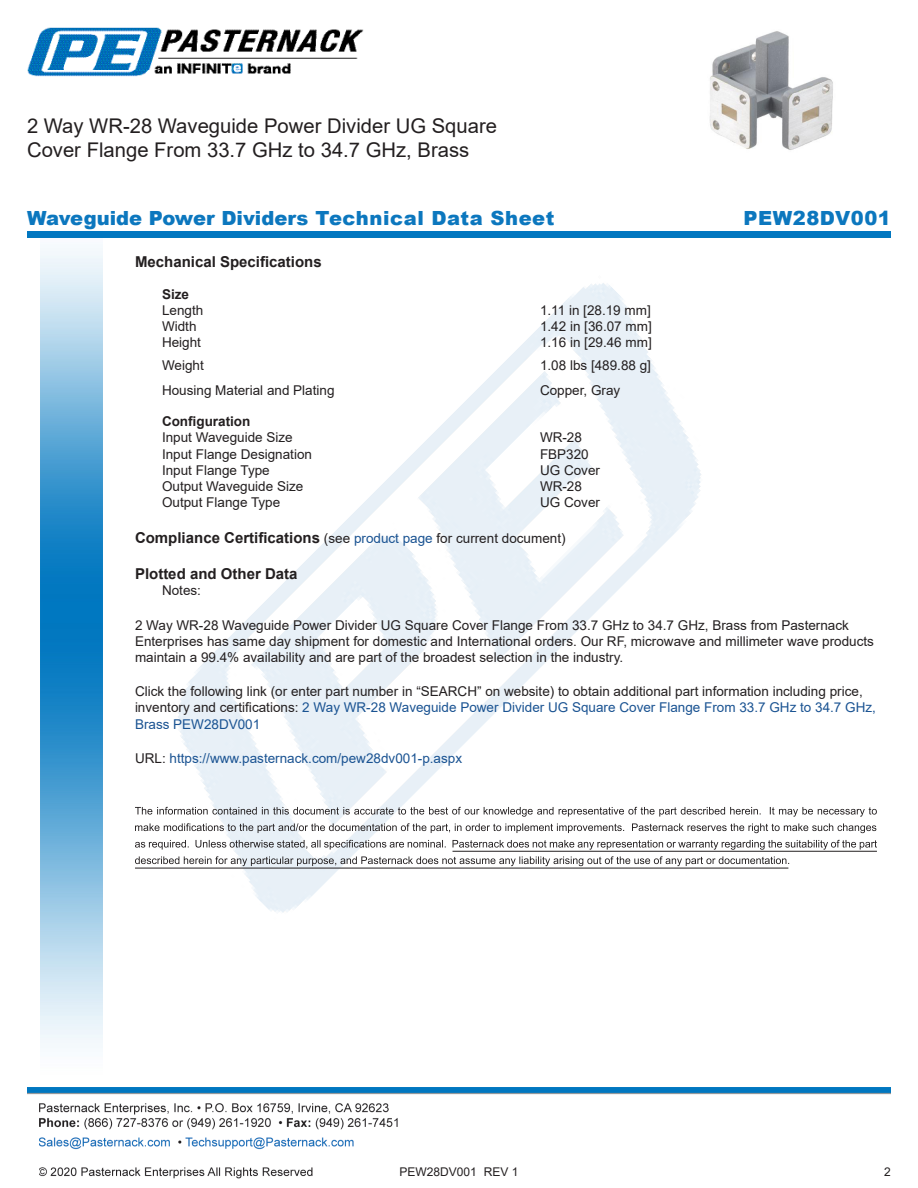
<style>
.page{position:relative;width:918px;height:1188px;background:#fff}
.page>*{position:absolute;margin:0;border:0;box-sizing:border-box;transform-origin:0 0}
.Web_Description_Para{font:20.25px/24.3px "Arial";color:#231f20}
.t1{font:900 19.5px "Arial";color:#0c77be}
.t2{font:900 19.5px "Arial";letter-spacing:.025em;color:#0c77be}
.Head1_for_Compliance{font:700 15px "Arial";color:#231f20}
.Head1{font:700 15px "Arial";color:#231f20}
.Marketing_and_URL{font:13.5px/16.2px "Arial";color:#231f20}
.Specs_Para{font:13.5px "Arial";color:#231f20}
.Marketing_and_URL-2{font:13.5px "Arial";color:#1a5392}
.Head2{font:700 13.5px "Arial";color:#231f20}
.t3{font:12px "Arial";color:#231f20}
.s1{font-weight:400;font-size:13.5px}
.s2{font-weight:400;font-size:13.5px;color:#1a5392}
.s3{color:#1a5392}
.s4{color:#231f20}
</style>
<div class="page">
<img style="left:39px;top:1103px;width:359px;height:76px">
<img style="left:102px;top:248px;width:719px;height:722px">
<img style="left:27px;top:1088px;width:864px;height:7px">
<img style="left:40px;top:237px;width:62px;height:811px">
<div style="left:27px;top:231px;width:864px;height:6px;background:#0177c0"></div>
<img style="left:27px;top:27px;width:337px;height:50px">
<svg style="left:135px;top:807px;width:742px;height:10px"></svg>
<svg style="left:135px;top:823px;width:741px;height:10px"></svg>
<svg style="left:135px;top:840px;width:742px;height:10px"></svg>
<svg style="left:135px;top:856px;width:654px;height:10px"></svg>
<hr style="left:453px;top:851px;width:424px;height:1px;background:#231f20">
<hr style="left:135px;top:868px;width:653px;height:1px;background:#231f20">
<img style="left:710px;top:31px;width:123px;height:119px">
<h1 class="Web_Description_Para" style="left:27px;top:114px;width:471px">2 Way WR-28 Waveguide Power Divider UG Square<br>Cover Flange From 33.7 GHz to 34.7 GHz, Brass</h1>
<p class="t1" style="left:27px;top:204px;width:529px">Waveguide Power Dividers Technical Data Sheet</p>
<p class="t2" style="left:743px;top:204px;width:149px">PEW28DV001</p>
<p class="Head1" style="left:135px;top:252px;width:188px">Mechanical Specifications</p>
<p class="Head2" style="left:162px;top:284px;width:29px">Size</p>
<p class="Specs_Para" style="left:162px;top:301px;width:43px">Length</p>
<p class="Specs_Para" style="left:540px;top:301px;width:112px">1.11 in [28.19 mm]</p>
<p class="Specs_Para" style="left:162px;top:317px;width:36px">Width</p>
<p class="Specs_Para" style="left:540px;top:317px;width:113px">1.42 in [36.07 mm]</p>
<p class="Specs_Para" style="left:162px;top:333px;width:41px">Height</p>
<p class="Specs_Para" style="left:540px;top:333px;width:113px">1.16 in [29.46 mm]</p>
<p class="Specs_Para" style="left:162px;top:356px;width:43px">Weight</p>
<p class="Specs_Para" style="left:540px;top:356px;width:113px">1.08 lbs [489.88 g]</p>
<p class="Specs_Para" style="left:162px;top:381px;width:174px">Housing Material and Plating</p>
<p class="Specs_Para" style="left:540px;top:381px;width:82px">Copper, Gray</p>
<p class="Head2" style="left:162px;top:412px;width:90px">Configuration</p>
<p class="Specs_Para" style="left:162px;top:428px;width:132px">Input Waveguide Size</p>
<p class="Specs_Para" style="left:540px;top:428px;width:43px">WR-28</p>
<p class="Specs_Para" style="left:162px;top:444px;width:152px">Input Flange Designation</p>
<p class="Specs_Para" style="left:540px;top:444px;width:50px">FBP320</p>
<p class="Specs_Para" style="left:162px;top:461px;width:109px">Input Flange Type</p>
<p class="Specs_Para" style="left:540px;top:461px;width:62px">UG Cover</p>
<p class="Specs_Para" style="left:162px;top:477px;width:143px">Output Waveguide Size</p>
<p class="Specs_Para" style="left:540px;top:477px;width:43px">WR-28</p>
<p class="Specs_Para" style="left:162px;top:493px;width:120px">Output Flange Type</p>
<p class="Specs_Para" style="left:540px;top:493px;width:62px">UG Cover</p>
<p class="Head1_for_Compliance" style="left:135px;top:527px;width:432px">Compliance Certifications <span class="s1">(see</span> <span class="s2">product page</span> <span class="s1">for current document)</span></p>
<p class="Head1_for_Compliance" style="left:135px;top:563px;width:164px">Plotted and Other Data</p>
<p class="Specs_Para" style="left:162px;top:581px;width:41px">Notes:</p>
<p class="Marketing_and_URL" style="left:135px;top:617px;width:741px">2 Way WR-28 Waveguide Power Divider UG Square Cover Flange From 33.7 GHz to 34.7 GHz, Brass from Pasternack<br>Enterprises has same day shipment for domestic and International orders. Our RF, microwave and millimeter wave products maintain a 99.4% availability and are part of the broadest selection in the industry.</p>
<p class="Marketing_and_URL" style="left:135px;top:683px;width:743px">Click the following link (or enter part number in “SEARCH” on website) to obtain additional part information including price, inventory and certifications: <span class="s3">2 Way WR-28 Waveguide Power Divider UG Square Cover Flange From 33.7 GHz to 34.7 GHz,<br>Brass PEW28DV001</span></p>
<p class="Marketing_and_URL-2" style="left:135px;top:749px;width:329px"><span class="s4">URL:</span> https://www.pasternack.com/pew28dv001-p.aspx</p>
<p class="t3" style="left:400px;top:1163px;width:120px">PEW28DV001 REV 1</p>
<p class="t3" style="left:884px;top:1163px;width:8px">2</p>
</div>
